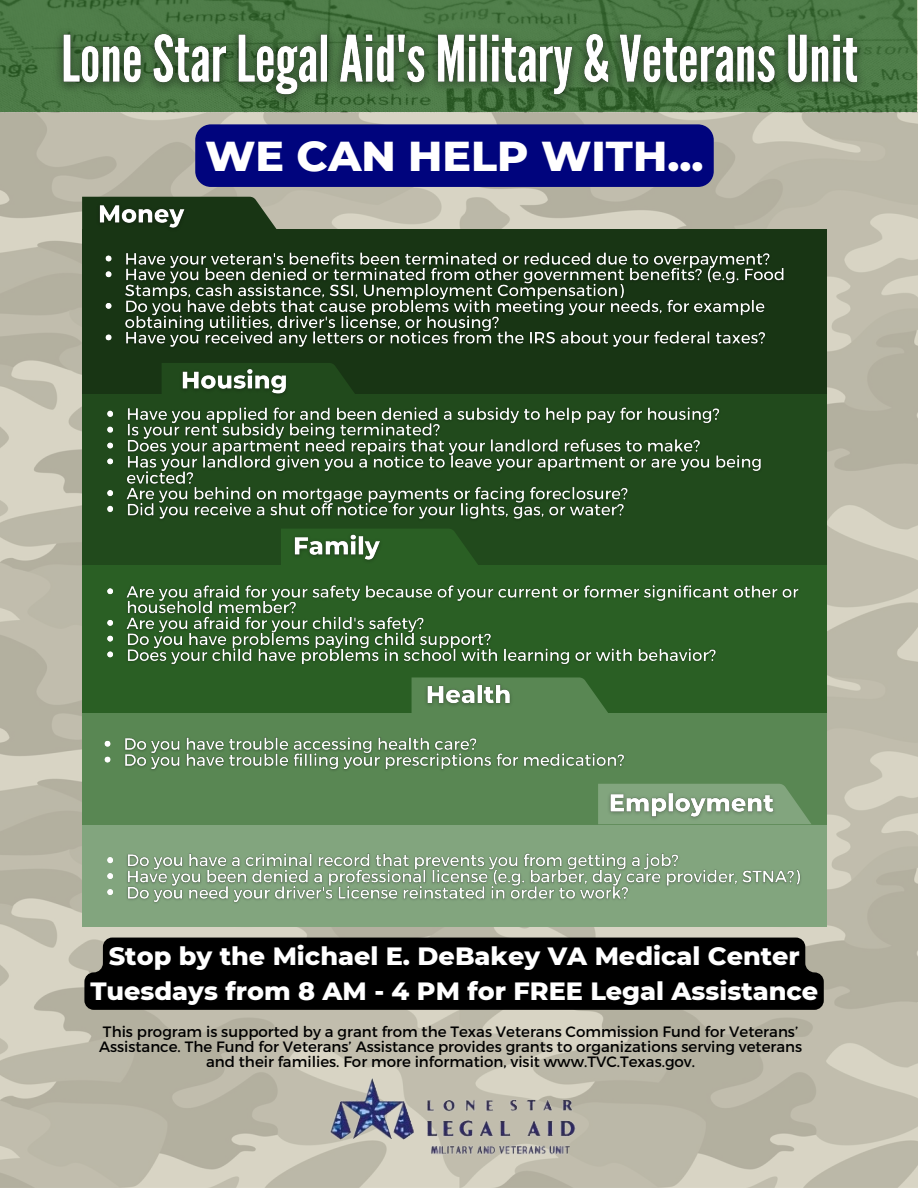
<style>
.page{position:relative;width:918px;height:1188px;background:#fff}
.page>*{position:absolute;margin:0;border:0;box-sizing:border-box;transform-origin:0 0}
.t1{font:800 42.6px "Montserrat";color:#fff}
.t2{font:800 25.5px/34.8px "Montserrat";color:#fff;text-align:center}
.t3{font:15px/14.7px "Montserrat";color:#000;text-align:center}
</style>
<div class="page">
<img style="left:0;top:0;width:918px;height:1188px">
<svg style="left:0;top:0;width:917px;height:112px;background:#4a7844"></svg>
<div style="left:82px;top:389px;width:745px;height:177px;background:#214a1c"></div>
<div style="left:82px;top:229px;width:745px;height:165px;background:#183514"></div>
<div style="left:82px;top:824px;width:745px;height:103px;background:#82a57e"></div>
<div style="left:82px;top:565px;width:745px;height:151px;background:#2a5f24"></div>
<div style="left:82px;top:713px;width:745px;height:111px;background:#598753"></div>
<svg style="left:82px;top:197px;width:198px;height:32px;background:#324a2b"></svg>
<svg style="left:162px;top:363px;width:193px;height:31px"></svg>
<svg style="left:281px;top:529px;width:197px;height:36px;background:#285c22"></svg>
<svg style="left:412px;top:677px;width:196px;height:36px;background:#52814c"></svg>
<svg style="left:598px;top:784px;width:213px;height:40px"></svg>
<img style="left:46px;top:9px;width:828px;height:110px">
<div style="left:195px;top:124px;width:519px;height:63px;background:#00047d"></div>
<div style="left:84px;top:938px;width:740px;height:72px;background:#000"></div>
<img style="left:104px;top:737px;width:521px;height:34px">
<img style="left:91px;top:193px;width:102px;height:36px">
<img style="left:105px;top:252px;width:679px;height:95px">
<img style="left:107px;top:407px;width:654px;height:112px">
<img style="left:107px;top:585px;width:692px;height:80px">
<img style="left:107px;top:853px;width:694px;height:50px">
<img style="left:174px;top:363px;width:121px;height:32px">
<img style="left:287px;top:529px;width:100px;height:36px">
<img style="left:419px;top:677px;width:99px;height:36px">
<img style="left:602px;top:784px;width:179px;height:41px">
<img style="left:322px;top:1077px;width:265px;height:84px">
<h1 class="t1" style="left:205px;top:130px;width:500px">WE CAN HELP WITH...</h1>
<h2 class="t2" style="left:90px;top:939px;width:729px">Stop by the Michael E. DeBakey VA Medical Center<br>Tuesdays from 8 AM - 4 PM for FREE Legal Assistance</h2>
<p class="t3" style="left:99px;top:1024px;width:705px">This program is supported by a grant from the Texas Veterans Commission Fund for Veterans’<br>Assistance. The Fund for Veterans’ Assistance provides grants to organizations serving veterans and their families. For more information, visit www.TVC.Texas.gov.</p>
</div>
